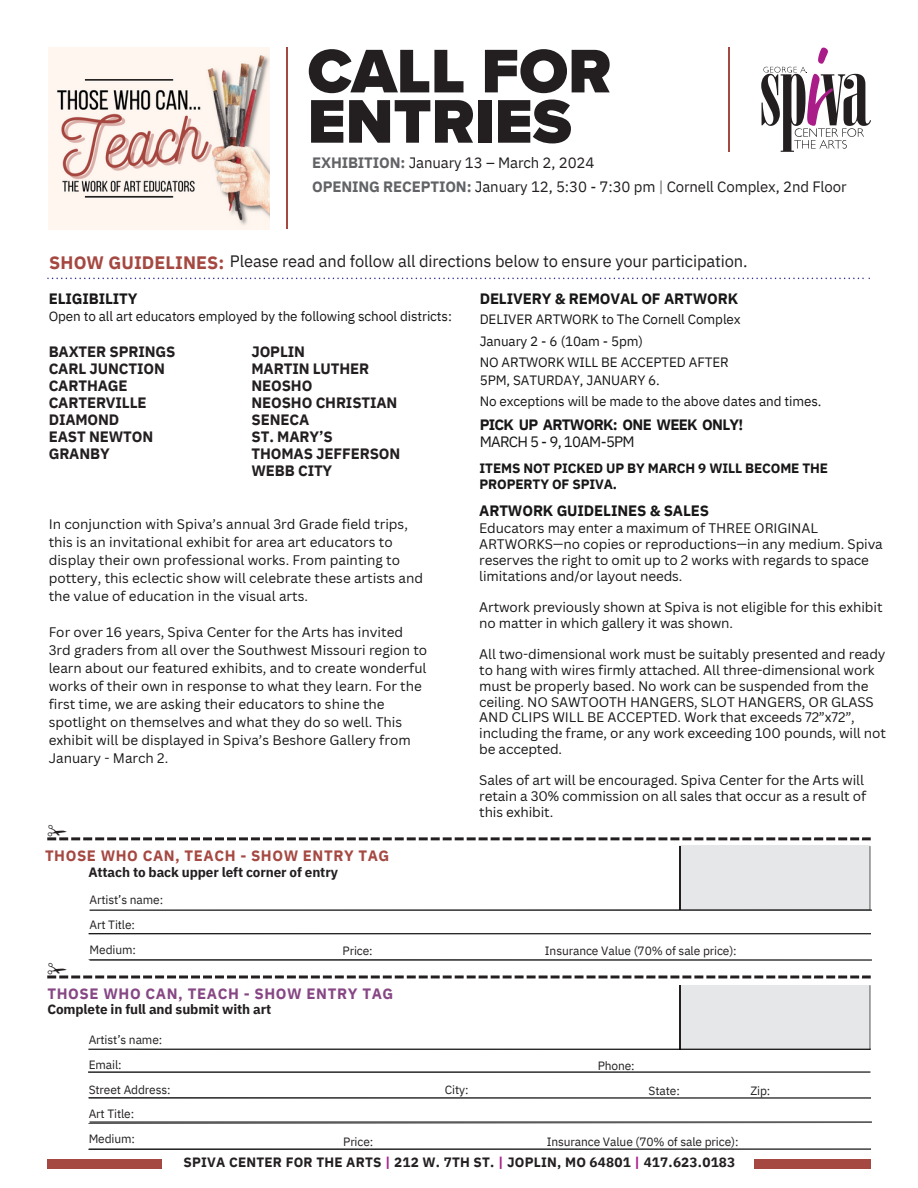
<style>
.page{position:relative;width:918px;height:1188px;background:#fff}
.page>*{position:absolute;margin:0;border:0;box-sizing:border-box;transform-origin:0 0}
.t1{font:21px "Free Serif";color:#231f20}
.t2{font:700 18px "IBM Plex Sans";letter-spacing:.005em;color:#a54841}
.t3{font:16.5px "IBM Plex Sans";letter-spacing:-.01em;color:#231f20}
.t4{font:700 15px "IBM Plex Sans";letter-spacing:-.01em;color:#231f20}
.t5{font:15px "IBM Plex Sans";letter-spacing:-.01em;color:#231f20}
.t6{font:700 15px "IBM Plex Sans";letter-spacing:-.01em;color:#181616}
.t7{font:700 15px/16.8px "IBM Plex Sans";letter-spacing:-.05em;color:#181616}
.t8{font:700 15px "IBM Plex Sans";letter-spacing:.04em;color:#864784}
.t9{font:700 15px "IBM Plex Sans";letter-spacing:.04em;color:#a54841}
.t10{font:13.5px/15.8px "Canva Sans";letter-spacing:-.01em;color:#181616}
.t11{font:13.5px "IBM Plex Sans";letter-spacing:-.01em;color:#181616}
.t12{font:700 13.5px "IBM Plex Sans";letter-spacing:-.01em;color:#231f20}
.t13{font:700 13.5px "IBM Plex Sans";letter-spacing:.015em;color:#231f20}
.t14{font:700 13.5px/16.2px "IBM Plex Sans";letter-spacing:-.01em;color:#181616}
.t15{font:12px/24.8px "IBM Plex Sans";letter-spacing:-.01em;color:#231f20}
.s1{font-weight:700;color:#626366}
.s2{color:#626366}
.s3{font-weight:400}
.s4{color:#aa1d89}
</style>
<div class="page">
<div style="left:47px;top:1160px;width:114px;height:9px;background:#a54841"></div>
<hr style="left:286px;top:47px;width:2px;height:182px;background:#a54841">
<svg style="left:309px;top:49px;width:155px;height:44px"></svg>
<svg style="left:485px;top:49px;width:125px;height:44px"></svg>
<svg style="left:311px;top:100px;width:32px;height:43px"></svg>
<svg style="left:349px;top:100px;width:124px;height:43px"></svg>
<div style="left:478px;top:100px;width:13px;height:43px;background:#231f20"></div>
<svg style="left:498px;top:99px;width:73px;height:44px"></svg>
<hr style="left:728px;top:47px;width:2px;height:105px;background:#a54841">
<svg style="left:88px;top:1123px;width:734px;height:1px"></svg>
<svg style="left:89px;top:934px;width:782px;height:1px"></svg>
<div style="left:754px;top:1160px;width:116px;height:9px;background:#a54841"></div>
<svg style="left:47px;top:837px;width:824px;height:3px"></svg>
<svg style="left:89px;top:846px;width:781px;height:64px"></svg>
<svg style="left:47px;top:975px;width:824px;height:3px"></svg>
<svg style="left:88px;top:985px;width:782px;height:64px"></svg>
<svg style="left:761px;top:47px;width:110px;height:105px"></svg>
<svg style="left:56px;top:278px;width:260px;height:1px"></svg>
<div style="left:732px;top:853px;width:80px;height:47px;background:#e6e7e8"></div>
<div style="left:754px;top:993px;width:80px;height:47px;background:#e6e7e8"></div>
<hr style="left:90px;top:910px;width:782px;height:1px;background:#000">
<hr style="left:89px;top:933px;width:782px;height:1px;background:#000">
<hr style="left:90px;top:959px;width:782px;height:2px;background:#000">
<hr style="left:88px;top:1049px;width:783px;height:1px;background:#000">
<hr style="left:88px;top:1071px;width:782px;height:2px;background:#000">
<hr style="left:89px;top:1097px;width:782px;height:2px;background:#000">
<hr style="left:89px;top:1149px;width:782px;height:1px;background:#000">
<hr style="left:90px;top:1122px;width:782px;height:1px;background:#000">
<img style="left:49px;top:47px;width:220px;height:182px">
<p class="t5" style="left:312px;top:153px;width:284px"><span class="s1">EXHIBITION:</span> January 13 – March 2, 2024</p>
<p class="t5" style="left:312px;top:176px;width:536px"><span class="s1">OPENING RECEPTION:</span> January 12, 5:30 - 7:30 pm <span class="s2">|</span> Cornell Complex, 2nd Floor</p>
<p class="t2" style="left:49px;top:250px;width:177px">SHOW GUIDELINES:</p>
<p class="t3" style="left:230px;top:250px;width:519px">Please read and follow all directions below to ensure your participation.</p>
<p class="t6" style="left:49px;top:289px;width:90px">ELIGIBILITY</p>
<p class="t6" style="left:480px;top:289px;width:260px">DELIVERY &amp; REMOVAL OF ARTWORK</p>
<p class="t11" style="left:49px;top:307px;width:405px">Open to all art educators employed by the following school districts:</p>
<p class="t4" style="left:251px;top:342px;width:55px">JOPLIN</p>
<p class="t4" style="left:251px;top:359px;width:119px">MARTIN LUTHER</p>
<p class="t4" style="left:251px;top:376px;width:62px">NEOSHO</p>
<p class="t4" style="left:251px;top:393px;width:148px">NEOSHO CHRISTIAN</p>
<p class="t4" style="left:251px;top:410px;width:59px">SENECA</p>
<p class="t4" style="left:251px;top:426px;width:83px">ST. MARY’S</p>
<p class="t4" style="left:251px;top:443px;width:150px">THOMAS JEFFERSON</p>
<p class="t4" style="left:251px;top:460px;width:82px">WEBB CITY</p>
<p class="t4" style="left:49px;top:342px;width:128px">BAXTER SPRINGS</p>
<p class="t4" style="left:49px;top:359px;width:118px">CARL JUNCTION</p>
<p class="t4" style="left:49px;top:376px;width:80px">CARTHAGE</p>
<p class="t4" style="left:49px;top:393px;width:99px">CARTERVILLE</p>
<p class="t4" style="left:49px;top:410px;width:72px">DIAMOND</p>
<p class="t4" style="left:49px;top:426px;width:106px">EAST NEWTON</p>
<p class="t4" style="left:49px;top:443px;width:63px">GRANBY</p>
<p class="t10" style="left:49px;top:515px;width:376px;line-height:18px">In conjunction with Spiva’s annual 3rd Grade field trips, this is an invitational exhibit for area art educators to display their own professional works. From painting to pottery, this eclectic show will celebrate these artists and the value of education in the visual arts.</p>
<p class="t10" style="left:49px;top:623px;width:380px;line-height:18px">For over 16 years, Spiva Center for the Arts has invited 3rd graders from all over the Southwest Missouri region to learn about our featured exhibits, and to create wonderful works of their own in response to what they learn. For the first time, we are asking their educators to shine the spotlight on themselves and what they do so well. This exhibit will be displayed in Spiva’s Beshore Gallery from January - March 2.</p>
<p class="t1" style="left:47px;top:819px;width:22px">✁</p>
<p class="t9" style="left:45px;top:846px;width:346px">THOSE WHO CAN, TEACH - SHOW ENTRY TAG</p>
<p class="t12" style="left:88px;top:863px;width:251px">Attach to back upper left corner of entry</p>
<p class="t11" style="left:480px;top:310px;width:262px">DELIVER ARTWORK to The Cornell Complex</p>
<p class="t11" style="left:480px;top:332px;width:165px">January 2 - 6 (10am - 5pm)</p>
<p class="t11" style="left:480px;top:353px;width:251px">NO ARTWORK WILL BE ACCEPTED AFTER</p>
<p class="t11" style="left:480px;top:371px;width:182px">5PM, SATURDAY, JANUARY 6.</p>
<p class="t11" style="left:480px;top:392px;width:343px">No exceptions will be made to the above dates and times.</p>
<p class="t7" style="left:480px;top:416px;width:265px">PICK UP ARTWORK: ONE WEEK ONLY!<br><span class="s3">MARCH 5 - 9, 10AM-5PM</span></p>
<p class="t14" style="left:480px;top:460px;width:350px">ITEMS NOT PICKED UP BY MARCH 9 WILL BECOME THE<br>PROPERTY OF SPIVA.</p>
<p class="t6" style="left:479px;top:500px;width:232px">ARTWORK GUIDELINES &amp; SALES</p>
<p class="t10" style="left:479px;top:520px;width:405px">Educators may enter a maximum of THREE ORIGINAL ARTWORKS—no copies or reproductions—in any medium. Spiva reserves the right to omit up to 2 works with regards to space limitations and/or layout needs.</p>
<p class="t10" style="left:479px;top:599px;width:405px">Artwork previously shown at Spiva is not eligible for this exhibit no matter in which gallery it was shown.</p>
<p class="t10" style="left:479px;top:646px;width:408px">All two-dimensional work must be suitably presented and ready to hang with wires firmly attached. All three-dimensional work must be properly based. No work can be suspended from the ceiling. NO SAWTOOTH HANGERS, SLOT HANGERS, OR GLASS AND CLIPS WILL BE ACCEPTED. Work that exceeds 72”x72”, including the frame, or any work exceeding 100 pounds, will not be accepted.</p>
<p class="t10" style="left:479px;top:772px;width:389px">Sales of art will be encouraged. Spiva Center for the Arts will retain a 30% commission on all sales that occur as a result of this exhibit.</p>
<p class="t1" style="left:47px;top:957px;width:22px">✁</p>
<p class="t15" style="left:90px;top:888px;width:75px">Artist’s name:<br>Art Title:<br>Medium:</p>
<p class="t15" style="left:343px;top:938px;width:32px">Price:</p>
<p class="t15" style="left:545px;top:938px;width:193px">Insurance Value (70% of sale price):</p>
<p class="t8" style="left:47px;top:984px;width:348px">THOSE WHO CAN, TEACH - SHOW ENTRY TAG</p>
<p class="t12" style="left:47px;top:1001px;width:225px">Complete in full and submit with art</p>
<p class="t15" style="left:89px;top:1027px;width:75px">Artist’s name:<br>Email:</p>
<p class="t15" style="left:89px;top:1077px;width:84px">Street Address:<br>Art Title:<br>Medium:</p>
<p class="t15" style="left:343px;top:1129px;width:32px">Price:</p>
<p class="t15" style="left:445px;top:1077px;width:25px">City:</p>
<p class="t15" style="left:598px;top:1053px;width:39px">Phone:</p>
<p class="t15" style="left:649px;top:1078px;width:33px">State:</p>
<p class="t15" style="left:547px;top:1129px;width:193px">Insurance Value (70% of sale price):</p>
<p class="t13" style="left:183px;top:1153px;width:553px">SPIVA CENTER FOR THE ARTS <span class="s4">|</span> 212 W. 7TH ST. <span class="s4">|</span> JOPLIN, MO 64801 <span class="s4">|</span> 417.623.0183</p>
<p class="t15" style="left:750px;top:1078px;width:22px">Zip:</p>
</div>
